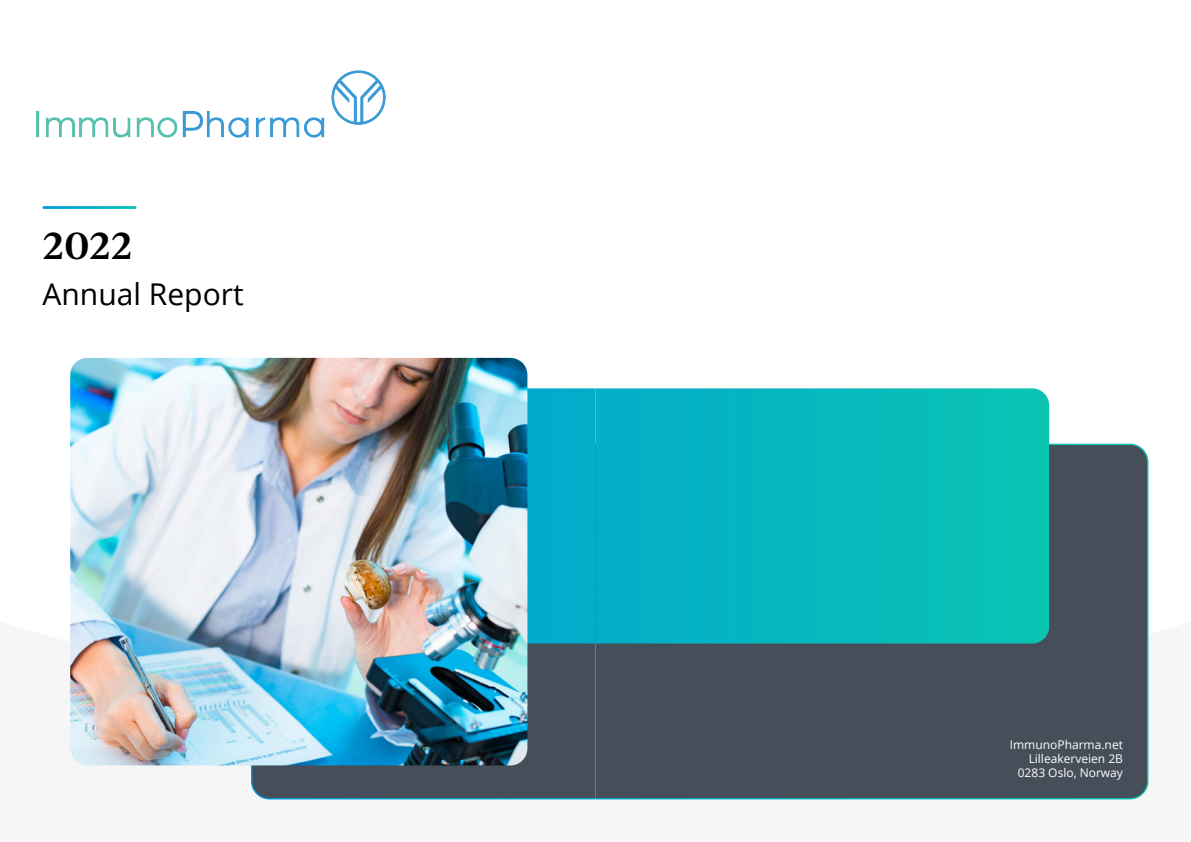
<style>
.page{position:relative;width:1191px;height:842px;background:#fff}
.page>*{position:absolute;margin:0;border:0;box-sizing:border-box;transform-origin:0 0}
.t1{font:600 36px "Ivy Journal";color:#000}
.t2{font:30px "Open Sans";color:#000}
.Section_Body_Text{font:12px "Open Sans";color:#fff}
</style>
<div class="page">
<div style="left:249px;top:643px;width:343px;height:157px;background:#454e59"></div>
<div style="left:527px;top:388px;width:68px;height:255px;background:#04abca"></div>
<svg style="left:43px;top:206px;width:93px;height:3px"></svg>
<img style="left:70px;top:358px;width:457px;height:407px">
<div style="left:592px;top:442px;width:557px;height:358px;background:#454e59"></div>
<svg style="left:595px;top:388px;width:454px;height:255px"></svg>
<img style="left:37px;top:70px;width:348px;height:67px">
<p class="t1" style="left:43px;top:219px;width:91px">2022</p>
<p class="t2" style="left:43px;top:273px;width:203px">Annual Report</p>
<p class="Section_Body_Text" style="left:1009px;top:736px;width:115px">ImmunoPharma.net</p>
<p class="Section_Body_Text" style="left:1028px;top:750px;width:96px">Lilleakerveien 2B</p>
<p class="Section_Body_Text" style="left:1017px;top:765px;width:107px">0283 Oslo, Norway</p>
</div>
